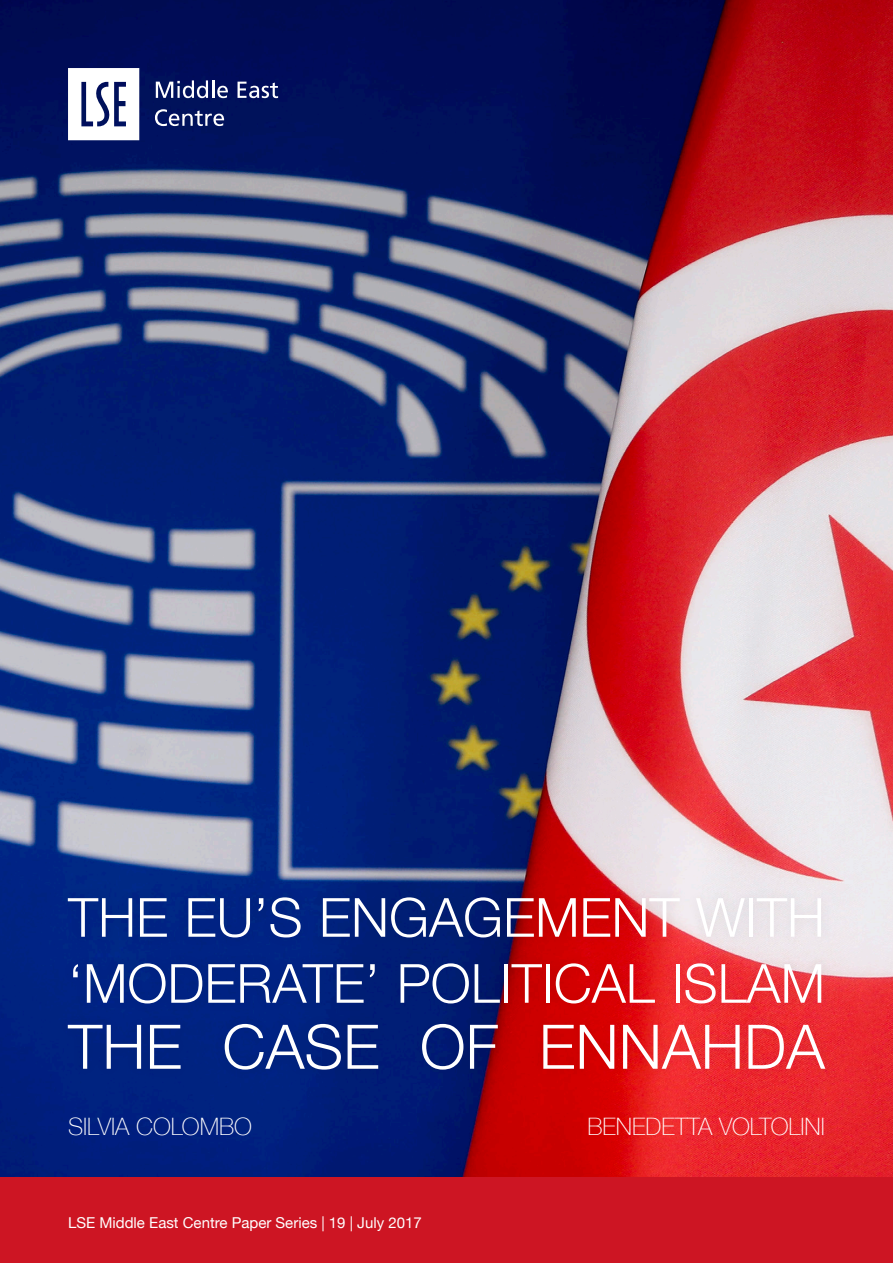
<style>
.page{position:relative;width:893px;height:1263px;background:#fff}
.page>*{position:absolute;margin:0;border:0;box-sizing:border-box;transform-origin:0 0}
.Title1{font:300 61.5px "Helvetica Neue";color:#fff}
.Title1-2{font:300 54px/66px "Helvetica Neue";color:#fff}
.Title1-3{font:100 24px "Helvetica Neue";color:#fff}
.Title1-4{font:15px "Helvetica Neue";color:#fff}
</style>
<div class="page">
<img style="left:0;top:0;width:893px;height:1178px">
<div style="left:0;top:1178px;width:893px;height:85px;background:#cd1523"></div>
<div style="left:57px;top:886px;width:779px;height:195px;background:#231f20;opacity:.1"></div>
<svg style="left:68px;top:68px;width:71px;height:72px"></svg>
<svg style="left:156px;top:80px;width:72px;height:18px"></svg>
<svg style="left:238px;top:82px;width:40px;height:16px"></svg>
<svg style="left:155px;top:109px;width:69px;height:17px"></svg>
<p class="Title1-2" style="left:68px;top:880px;width:758px">THE EU’S ENGAGEMENT WITH ‘MODERATE’ POLITICAL ISLAM</p>
<p class="Title1" style="left:68px;top:997px;width:758px">THE CASE OF ENNAHDA</p>
<p class="Title1-3" style="left:68px;top:1109px;width:186px">SILVIA COLOMBO</p>
<p class="Title1-3" style="left:587px;top:1109px;width:239px">BENEDETTA VOLTOLINI</p>
<p class="Title1-4" style="left:68px;top:1211px;width:355px">LSE Middle East Centre Paper Series | 19 | July 2017</p>
</div>
